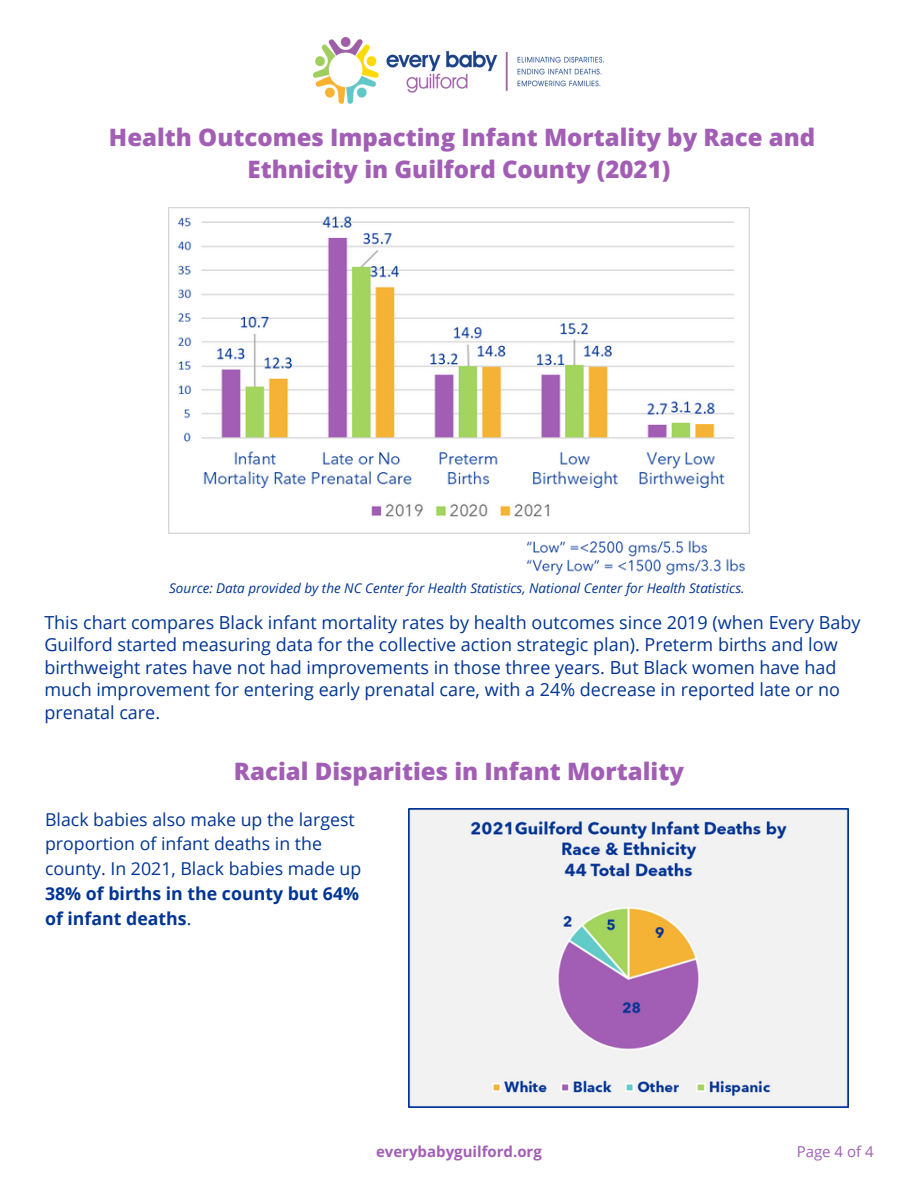
<style>
.page{position:relative;width:918px;height:1188px;background:#fff}
.page>*{position:absolute;margin:0;border:0;box-sizing:border-box;transform-origin:0 0}
.t1{font:800 24px/32.7px "Open Sans";color:#a25eb5;text-align:center}
.t2{font:18px/22.5px "Open Sans";color:#003595}
.t3{font:17.7px/24.8px "Open Sans";color:#003595}
.t4{font:700 17.7px/24.8px "Open Sans";color:#003595}
.t5{font:700 15px "Open Sans";color:#a25eb5}
.t6{font:15px "Open Sans";color:#a25eb5}
.t7{font:italic 13.5px "Open Sans";color:#003595}
.s1{font-weight:400}
</style>
<div class="page">
<img style="left:526px;top:540px;width:219px;height:35px">
<img style="left:168px;top:467px;width:1px;height:32px">
<img style="left:169px;top:207px;width:580px;height:327px">
<img style="left:408px;top:808px;width:440px;height:300px">
<img style="left:314px;top:38px;width:290px;height:65px">
<h1 class="t1" style="left:109px;top:120px;width:708px">Health Outcomes Impacting Infant Mortality by Race and<br>Ethnicity in Guilford County (2021)</h1>
<p class="t7" style="left:169px;top:578px;width:577px">Source: Data provided by the NC Center for Health Statistics, National Center for Health Statistics.</p>
<p class="t2" style="left:44px;top:610px;width:818px">This chart compares Black infant mortality rates by health outcomes since 2019 (when Every Baby Guilford started measuring data for the collective action strategic plan). Preterm births and low birthweight rates have not had improvements in those three years. But Black women have had much improvement for entering early prenatal care, with a 24% decrease in reported late or no prenatal care.</p>
<h1 class="t1" style="left:234px;top:755px;width:452px">Racial Disparities in Infant Mortality</h1>
<p class="t3" style="left:45px;top:806px;width:318px">Black babies also make up the largest proportion of infant deaths in the county. In 2021, Black babies made up</p>
<p class="t4" style="left:45px;top:881px;width:316px">38% of births in the county but 64% of infant deaths<span class="s1">.</span></p>
<p class="t5" style="left:376px;top:1141px;width:167px">everybabyguilford.org</p>
<p class="t6" style="left:797px;top:1141px;width:78px">Page 4 of 4</p>
</div>
